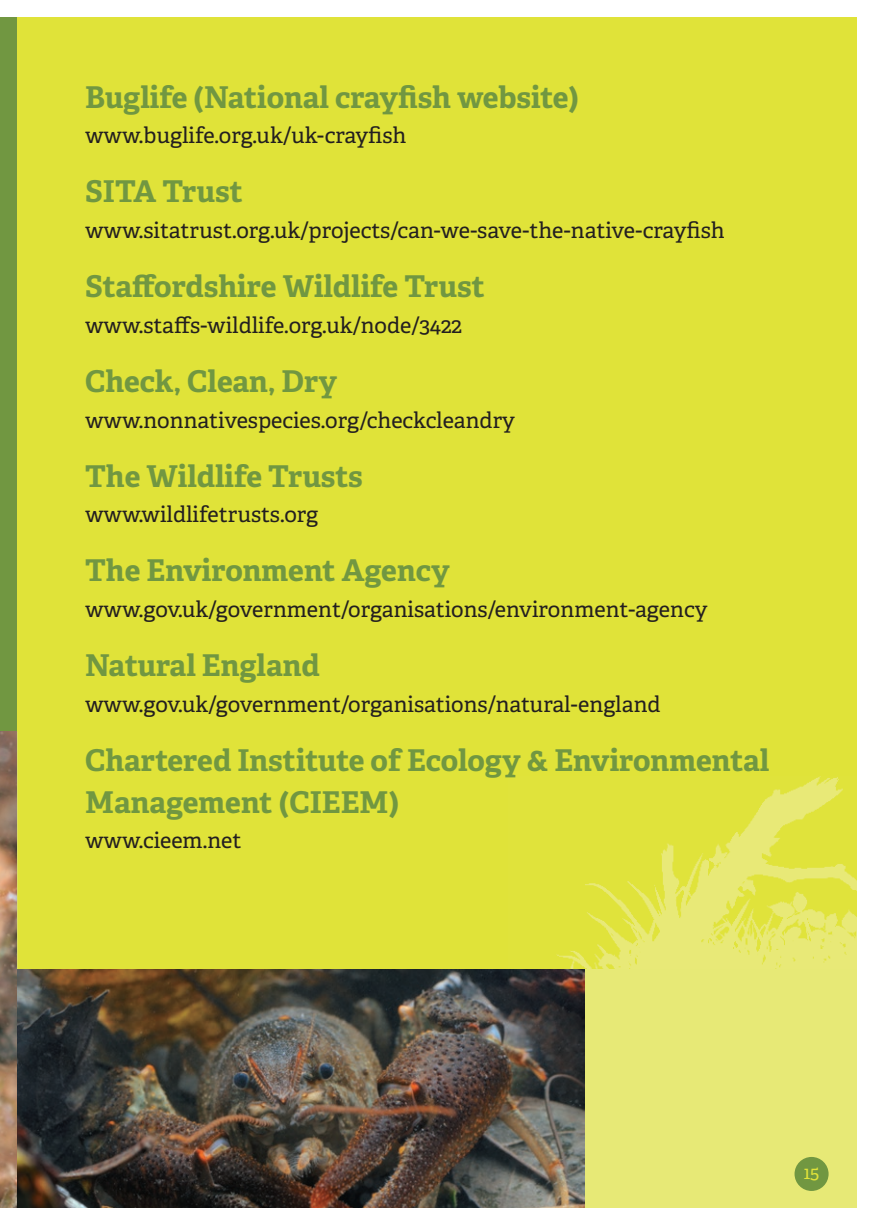
<style>
.page{position:relative;width:874px;height:1225px;background:#fff}
.page>*{position:absolute;margin:0;border:0;box-sizing:border-box;transform-origin:0 0}
.t1{font:700 30px/42px "Adelle";color:#719741}
.t2{font:22px "Adelle Basic";color:#231f20}
.t3{font:18px "Adelle Basic";color:#e0e339}
</style>
<div class="page">
<div style="left:0;top:17px;width:17px;height:1191px;background:#719741"></div>
<img style="left:0;top:731px;width:17px;height:477px">
<div style="left:17px;top:17px;width:839px;height:1191px;background:#e0e339"></div>
<img style="left:556px;top:777px;width:300px;height:192px">
<div style="left:584px;top:969px;width:272px;height:239px;background:#e7e976"></div>
<img style="left:17px;top:731px;width:1px;height:477px">
<img style="left:17px;top:969px;width:567px;height:239px">
<div style="left:794px;top:1157px;width:34px;height:34px;background:#719741;border-radius:50%"></div>
<h1 class="t1" style="left:85px;top:76px;width:495px">Buglife (National crayfish website)</h1>
<p class="t2" style="left:85px;top:122px;width:322px">www.buglife.org.uk/uk-crayfish</p>
<h1 class="t1" style="left:85px;top:171px;width:159px">SITA Trust</h1>
<p class="t2" style="left:85px;top:217px;width:640px">www.sitatrust.org.uk/projects/can-we-save-the-native-crayfish</p>
<h1 class="t1" style="left:85px;top:266px;width:401px">Staffordshire Wildlife Trust</h1>
<p class="t2" style="left:85px;top:311px;width:378px">www.staffs-wildlife.org.uk/node/3422</p>
<h1 class="t1" style="left:85px;top:360px;width:253px">Check, Clean, Dry</h1>
<p class="t2" style="left:85px;top:406px;width:431px">www.nonnativespecies.org/checkcleandry</p>
<h1 class="t1" style="left:85px;top:455px;width:279px">The Wildlife Trusts</h1>
<p class="t2" style="left:85px;top:501px;width:234px">www.wildlifetrusts.org</p>
<h1 class="t1" style="left:85px;top:550px;width:366px">The Environment Agency</h1>
<p class="t2" style="left:85px;top:595px;width:623px">www.gov.uk/government/organisations/environment-agency</p>
<h1 class="t1" style="left:85px;top:644px;width:236px">Natural England</h1>
<p class="t2" style="left:85px;top:690px;width:576px">www.gov.uk/government/organisations/natural-england</p>
<h1 class="t1" style="left:85px;top:739px;width:685px">Chartered Institute of Ecology &amp; Environmental<br>Management (CIEEM)</h1>
<p class="t2" style="left:85px;top:827px;width:158px">www.cieem.net</p>
<p class="t3" style="left:803px;top:1161px;width:17px">15</p>
</div>
